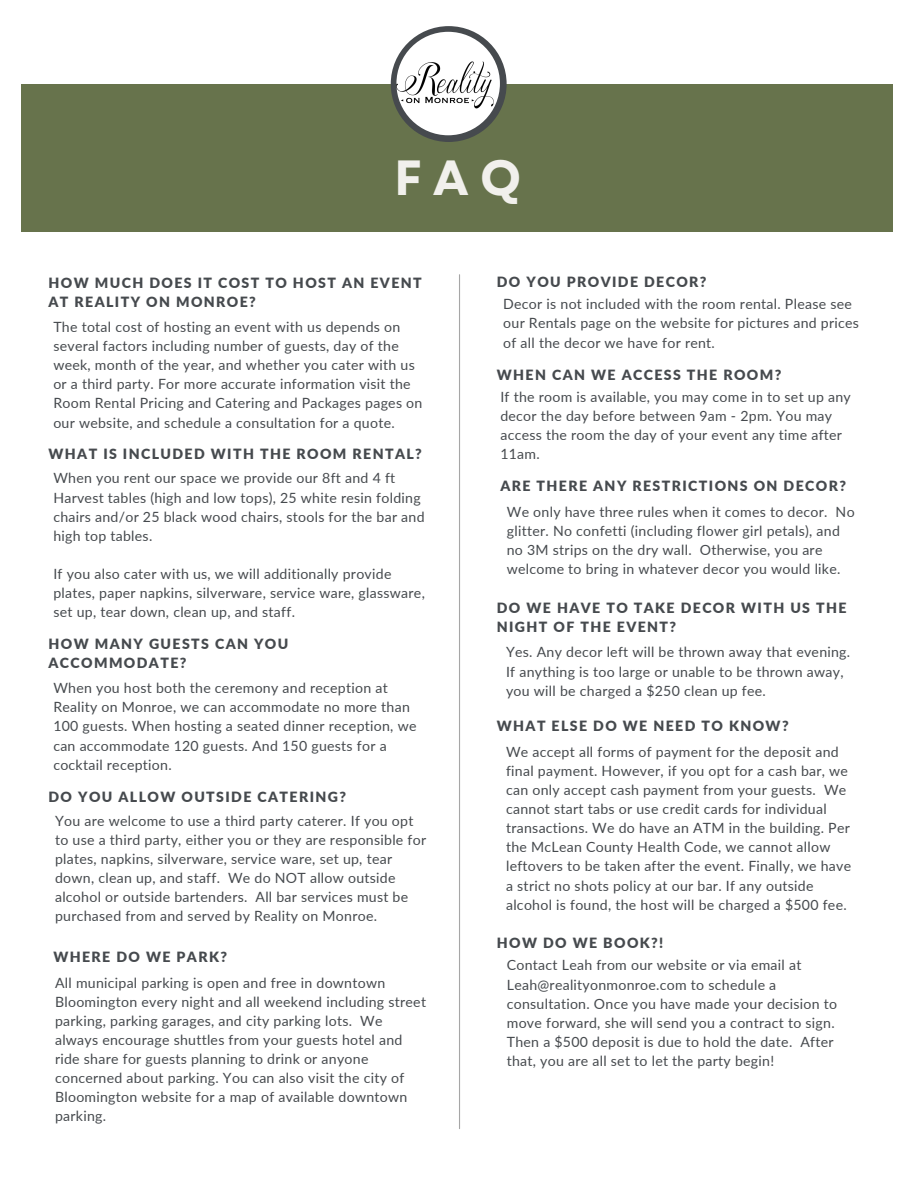
<style>
.page{position:relative;width:918px;height:1188px;background:#fff}
.page>*{position:absolute;margin:0;border:0;box-sizing:border-box;transform-origin:0 0}
.t1{font:700 49.35px "Garet";color:#f1f0ec}
.t2{font:14.1px/19.2px "Lato";letter-spacing:.02em;color:#464a4e}
.t3{font:900 14.1px/19.2px "Lato";letter-spacing:.1em;color:#464a4e}
</style>
<div class="page">
<div style="left:21px;top:84px;width:872px;height:147px;background:#67734c"></div>
<div style="left:391px;top:26px;width:116px;height:116px;background:#464a4e;border-radius:50%"></div>
<div style="left:396px;top:32px;width:104px;height:103px;background:#fff;border-radius:50%"></div>
<hr style="left:459px;top:275px;width:1px;height:854px;background:#a6a6a6">
<img style="left:390px;top:41px;width:111px;height:86px">
<h1 class="t1" style="left:394px;top:143px;width:129px">FAQ</h1>
<p class="t3" style="left:49px;top:273px;width:375px">HOW MUCH DOES IT COST TO HOST AN EVENT<br>AT REALITY ON MONROE?</p>
<p class="t2" style="left:53px;top:317px;width:371px">The total cost of hosting an event with us depends on several factors including number of guests, day of the week, month of the year, and whether you cater with us or a third party. For more accurate information visit the Room Rental Pricing and Catering and Packages pages on our website, and schedule a consultation for a quote.</p>
<p class="t3" style="left:49px;top:444px;width:375px">WHAT IS INCLUDED WITH THE ROOM RENTAL?</p>
<p class="t2" style="left:53px;top:468px;width:373px">When you rent our space we provide our 8ft and 4 ft Harvest tables (high and low tops), 25 white resin folding chairs and/or 25 black wood chairs, stools for the bar and high top tables.</p>
<p class="t2" style="left:53px;top:564px;width:373px">If you also cater with us, we will additionally provide plates, paper napkins, silverware, service ware, glassware, set up, tear down, clean up, and staff.</p>
<p class="t3" style="left:49px;top:634px;width:241px">HOW MANY GUESTS CAN YOU<br>ACCOMMODATE?</p>
<p class="t2" style="left:53px;top:678px;width:365px">When you host both the ceremony and reception at Reality on Monroe, we can accommodate no more than 100 guests. When hosting a seated dinner reception, we can accommodate 120 guests. And 150 guests for a cocktail reception.</p>
<p class="t3" style="left:49px;top:787px;width:299px">DO YOU ALLOW OUTSIDE CATERING?</p>
<p class="t2" style="left:55px;top:811px;width:373px">You are welcome to use a third party caterer. If you opt to use a third party, either you or they are responsible for plates, napkins, silverware, service ware, set up, tear down, clean up, and staff. We do NOT allow outside alcohol or outside bartenders. All bar services must be purchased from and served by Reality on Monroe.</p>
<p class="t3" style="left:53px;top:947px;width:175px">WHERE DO WE PARK?</p>
<p class="t2" style="left:55px;top:973px;width:372px">All municipal parking is open and free in downtown Bloomington every night and all weekend including street parking, parking garages, and city parking lots. We always encourage shuttles from your guests hotel and ride share for guests planning to drink or anyone concerned about parking. You can also visit the city of Bloomington website for a map of available downtown parking.</p>
<p class="t3" style="left:497px;top:272px;width:211px">DO YOU PROVIDE DECOR?</p>
<p class="t2" style="left:503px;top:294px;width:357px">Decor is not included with the room rental. Please see our Rentals page on the website for pictures and prices of all the decor we have for rent.</p>
<p class="t3" style="left:497px;top:365px;width:286px">WHEN CAN WE ACCESS THE ROOM?</p>
<p class="t2" style="left:500px;top:387px;width:352px">If the room is available, you may come in to set up any decor the day before between 9am - 2pm. You may access the room the day of your event any time after 11am.</p>
<p class="t3" style="left:500px;top:476px;width:347px">ARE THERE ANY RESTRICTIONS ON DECOR?</p>
<p class="t2" style="left:507px;top:502px;width:349px">We only have three rules when it comes to decor. No glitter. No confetti (including flower girl petals), and no 3M strips on the dry wall. Otherwise, you are welcome to bring in whatever decor you would like.</p>
<p class="t3" style="left:497px;top:598px;width:351px">DO WE HAVE TO TAKE DECOR WITH US THE<br>NIGHT OF THE EVENT?</p>
<p class="t2" style="left:506px;top:642px;width:346px">Yes. Any decor left will be thrown away that evening.<br>If anything is too large or unable to be thrown away, you will be charged a $250 clean up fee.</p>
<p class="t3" style="left:497px;top:716px;width:293px">WHAT ELSE DO WE NEED TO KNOW?</p>
<p class="t2" style="left:506px;top:742px;width:347px">We accept all forms of payment for the deposit and final payment. However, if you opt for a cash bar, we can only accept cash payment from your guests. We cannot start tabs or use credit cards for individual transactions. We do have an ATM in the building. Per the McLean County Health Code, we cannot allow leftovers to be taken after the event. Finally, we have a strict no shots policy at our bar. If any outside alcohol is found, the host will be charged a $500 fee.</p>
<p class="t3" style="left:497px;top:933px;width:168px">HOW DO WE BOOK?!</p>
<p class="t2" style="left:507px;top:955px;width:332px">Contact Leah from our website or via email at Leah@realityonmonroe.com to schedule a consultation. Once you have made your decision to move forward, she will send you a contract to sign.<br>Then a $500 deposit is due to hold the date. After that, you are all set to let the party begin!</p>
</div>
